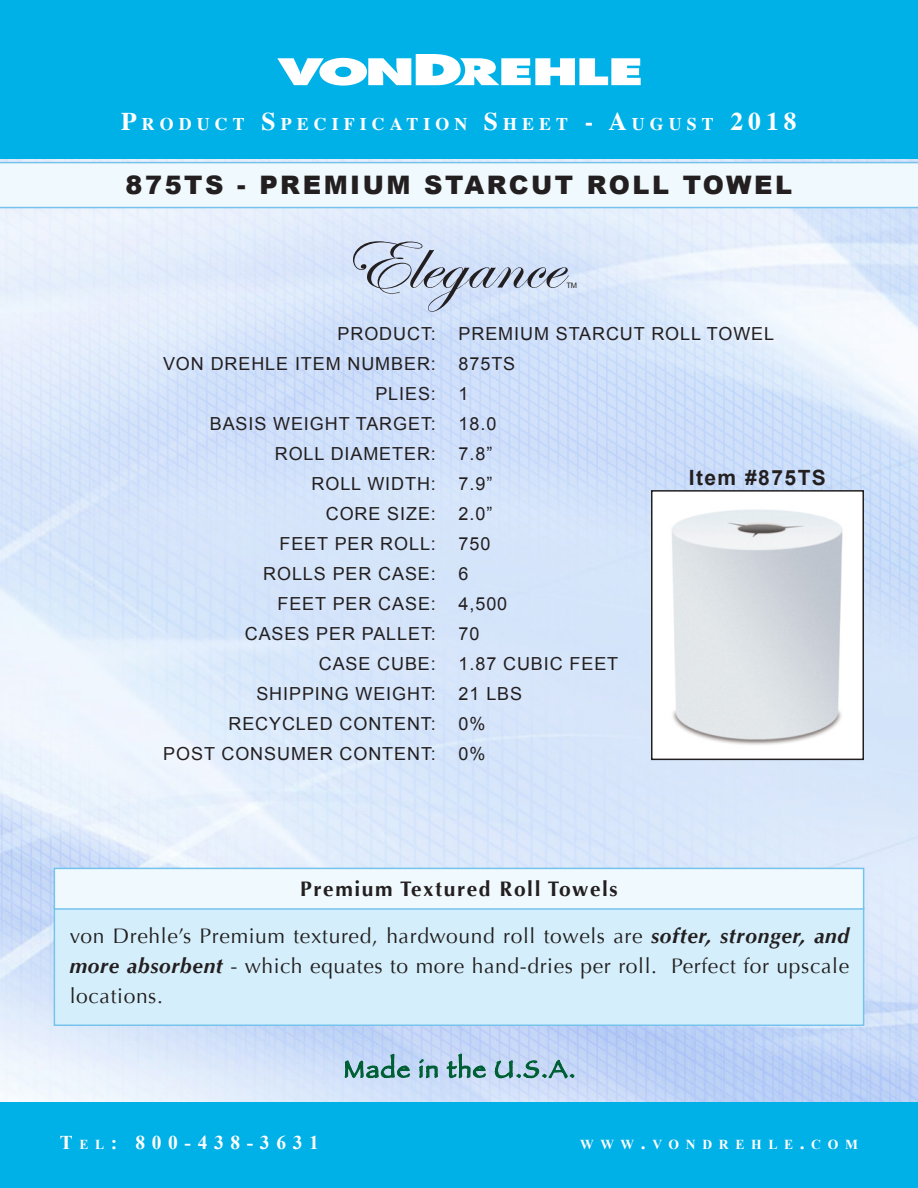
<style>
.page{position:relative;width:918px;height:1188px;background:#fff}
.page>*{position:absolute;margin:0;border:0;box-sizing:border-box;transform-origin:0 0}
.t1{font:75px "Edwardian Script ITC";color:#231f20;scale:1.05 1}
.t2{font:900 25.5px "Arial";letter-spacing:.1em;color:#231f20}
.t3{font:21px/30px "Optima";letter-spacing:.03em;color:#231f20;text-align:justify}
.t4{font:700 21px "Optima";letter-spacing:.075em;color:#231f20}
.t5{font:700 21px "Arial";letter-spacing:.07em;color:#231f20}
.t6{font:700 19.5px "Times New Roman";letter-spacing:.34em;color:#fff}
.t7{font:18px "Arial";letter-spacing:.05em;color:#231f20}
.t8{font:700 17.85px "Times";letter-spacing:.285em;color:#fff}
.t9{font:700 13.65px "Times New Roman";letter-spacing:.485em;color:#fff}
.t10{font:7.5px "Arial";color:#231f20}
.s1{font-size:25.5px}
.s2{font-weight:700;font-style:italic}
.s3{font-size:13.65px}
.s4{font-size:19.5px}
</style>
<div class="page">
<img style="left:0;top:159px;width:918px;height:943px">
<div style="left:0;top:1102px;width:918px;height:86px;background:#00b1e8"></div>
<svg style="left:0;top:162px;width:918px;height:46px"></svg>
<div style="left:0;top:0;width:918px;height:159px;background:#00b1e8"></div>
<svg style="left:277px;top:54px;width:364px;height:32px"></svg>
<div style="left:54px;top:907px;width:810px;height:119px;background:#d4effb;border:2px solid #75c3ec"></div>
<div style="left:54px;top:868px;width:810px;height:42px;background:#f0f9fd;border:2px solid #75c3ec"></div>
<div style="left:652px;top:491px;width:211px;height:268px;background:#fff"></div>
<div style="left:651px;top:490px;width:213px;height:270px;border:2px solid #231f20"></div>
<img style="left:672px;top:509px;width:171px;height:236px">
<svg style="left:344px;top:1052px;width:67px;height:32px;background:#98bdc9"></svg>
<svg style="left:418px;top:1039px;width:21px;height:53px"></svg>
<svg style="left:446px;top:1053px;width:41px;height:36px"></svg>
<svg style="left:494px;top:1053px;width:81px;height:27px;background:#a0c0d1"></svg>
<p class="t8" style="left:121px;top:107px;width:677px"><span class="s1">P</span>RODUCT <span class="s1">S</span>PECIFICATION <span class="s1">S</span>HEET <span class="s1">- A</span>UGUST <span class="s1">2018</span></p>
<p class="t2" style="left:126px;top:166px;width:668px">875TS - PREMIUM STARCUT ROLL TOWEL</p>
<p class="t1" style="left:341px;top:223px;width:212px">Elegance</p>
<p class="t10" style="left:566px;top:281px;width:12px">TM</p>
<p class="t7" style="left:338px;top:324px;width:100px">PRODUCT:</p>
<p class="t7" style="left:163px;top:354px;width:274px">VON DREHLE ITEM NUMBER:</p>
<p class="t7" style="left:375px;top:384px;width:62px">PLIES:</p>
<p class="t7" style="left:210px;top:414px;width:228px">BASIS WEIGHT TARGET:</p>
<p class="t7" style="left:275px;top:444px;width:163px">ROLL DIAMETER:</p>
<p class="t7" style="left:312px;top:474px;width:126px">ROLL WIDTH:</p>
<p class="t7" style="left:326px;top:504px;width:112px">CORE SIZE:</p>
<p class="t7" style="left:279px;top:534px;width:158px">FEET PER ROLL:</p>
<p class="t7" style="left:263px;top:564px;width:174px">ROLLS PER CASE:</p>
<p class="t7" style="left:278px;top:594px;width:160px">FEET PER CASE:</p>
<p class="t7" style="left:245px;top:624px;width:193px">CASES PER PALLET:</p>
<p class="t7" style="left:319px;top:654px;width:119px">CASE CUBE:</p>
<p class="t7" style="left:256px;top:684px;width:181px">SHIPPING WEIGHT:</p>
<p class="t7" style="left:228px;top:714px;width:209px">RECYCLED CONTENT:</p>
<p class="t7" style="left:163px;top:744px;width:274px">POST CONSUMER CONTENT:</p>
<p class="t7" style="left:459px;top:324px;width:317px">PREMIUM STARCUT ROLL TOWEL</p>
<p class="t7" style="left:459px;top:354px;width:58px">875TS</p>
<p class="t7" style="left:459px;top:384px;width:12px">1</p>
<p class="t7" style="left:459px;top:414px;width:39px">18.0</p>
<p class="t7" style="left:459px;top:444px;width:35px">7.8”</p>
<p class="t7" style="left:459px;top:474px;width:35px">7.9”</p>
<p class="t7" style="left:459px;top:504px;width:35px">2.0”</p>
<p class="t7" style="left:459px;top:534px;width:33px">750</p>
<p class="t7" style="left:459px;top:564px;width:12px">6</p>
<p class="t7" style="left:459px;top:594px;width:50px">4,500</p>
<p class="t7" style="left:459px;top:624px;width:22px">70</p>
<p class="t7" style="left:459px;top:654px;width:161px">1.87 CUBIC FEET</p>
<p class="t7" style="left:459px;top:684px;width:65px">21 LBS</p>
<p class="t7" style="left:459px;top:714px;width:28px">0%</p>
<p class="t7" style="left:459px;top:744px;width:28px">0%</p>
<p class="t5" style="left:689px;top:466px;width:139px">Item #875TS</p>
<p class="t4" style="left:300px;top:876px;width:319px">Premium Textured Roll Towels</p>
<p class="t3" style="left:70px;top:922px;width:781px">von Drehle’s Premium textured, hardwound roll towels are <span class="s2">softer, stronger, and more absorbent</span> - which equates to more hand-dries per roll. Perfect for upscale locations.</p>
<p class="t6" style="left:60px;top:1131px;width:261px">T <span class="s3">E L</span> : 800-438-3631</p>
<p class="t9" style="left:580px;top:1137px;width:279px">WWW<span class="s4">.</span>VONDREHLE<span class="s4">.</span>COM</p>
</div>
